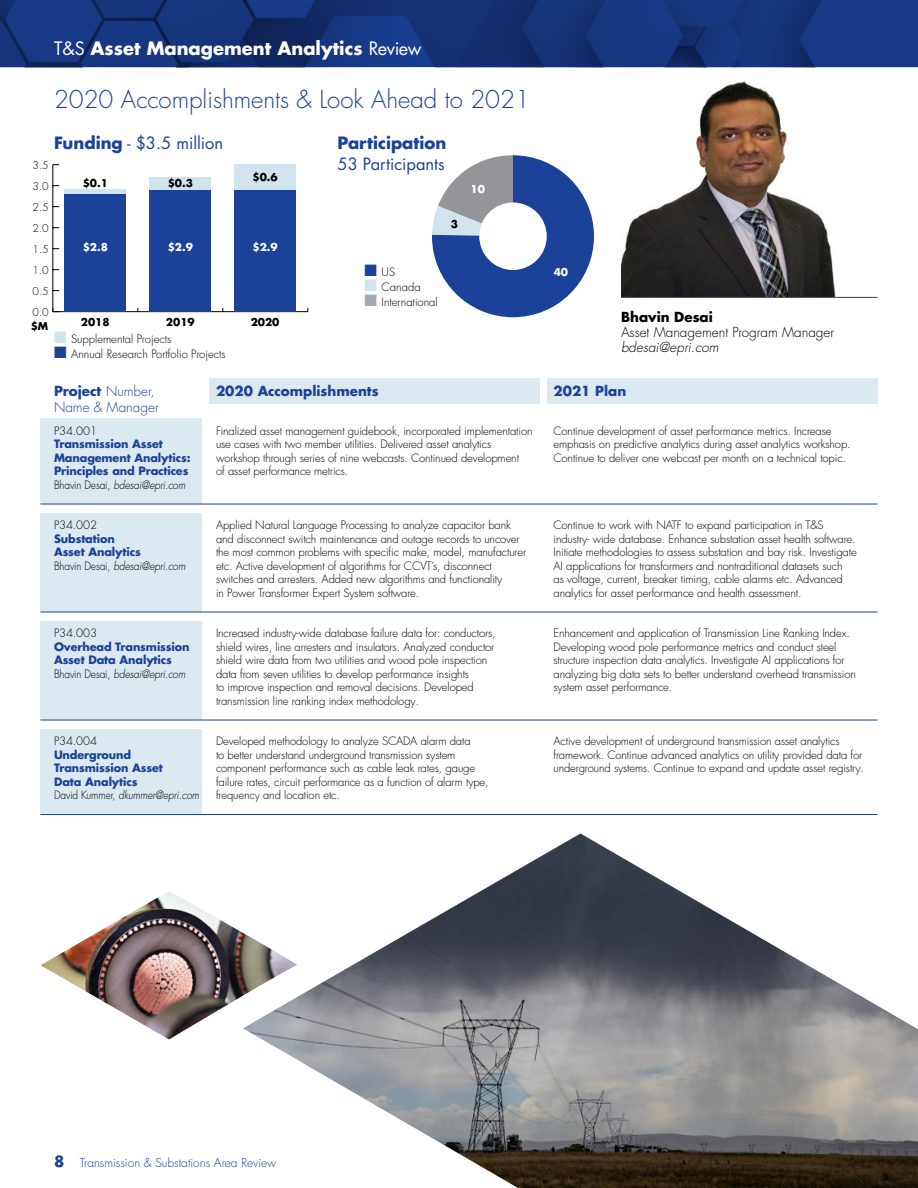
<style>
.page{position:relative;width:918px;height:1188px;background:#fff}
.page>*{position:absolute;margin:0;border:0;box-sizing:border-box;transform-origin:0 0}
.t1{font:300 24px "Futura LT Pro";color:#1b4298}
.t2{font:700 18px "Futura LT Pro";color:#fff}
.t3{font:16.5px "Futura LT Pro";color:#1b4298}
.t4{font:700 16.5px "Futura LT Pro";color:#1b4298}
.t5{font:300 13.5px "Futura LT Pro";color:#000}
.t6{font:700 13.5px "Futura LT Pro";color:#1b4298}
.t7{font:300 13.5px/16.2px "Futura LT Pro";color:#1b4298}
.t8{font:italic 300 13.5px "Futura LT Pro";color:#000}
.t9{font:700 13.5px "Futura LT Pro";color:#000}
.t10{font:300 12px "Futura LT Pro";color:#1b4298}
.t11{font:300 11.25px/13.5px "Futura LT Pro";letter-spacing:-.01em;color:#000}
.t12{font:700 11.25px/13.5px "Futura LT Pro";letter-spacing:-.01em;color:#1b4298}
.t13{font:700 10.5px "Futura LT Pro";color:#000}
.t14{font:300 10.5px "Futura LT Pro";color:#000}
.t15{font:700 10.5px "Futura LT Pro";color:#fff}
.s1{font-weight:400}
.s2{font-weight:700}
.s3{color:#d1e3ed}
.s4{color:#1b4298}
.s5{color:#a7a9ac}
.s6{font-weight:300;color:#000}
.s7{font-weight:300;font-style:italic;color:#000}
.s8{font-weight:700;font-size:15px}
</style>
<div class="page">
<svg style="left:432px;top:155px;width:72px;height:72px"></svg>
<svg style="left:432px;top:155px;width:162px;height:162px;background:#3d5b9d"></svg>
<hr style="left:53px;top:311px;width:255px;height:1px;background:#000">
<hr style="left:53px;top:165px;width:1px;height:147px;background:#000">
<hr style="left:65px;top:190px;width:61px;height:4px;background:#d1e3ed">
<div style="left:150px;top:177px;width:61px;height:13px;background:#d1e3ed"></div>
<div style="left:235px;top:165px;width:61px;height:25px;background:#d1e3ed"></div>
<div style="left:65px;top:194px;width:61px;height:118px;background:#1b4298"></div>
<div style="left:150px;top:190px;width:61px;height:122px;background:#1b4298"></div>
<div style="left:235px;top:190px;width:61px;height:122px;background:#1b4298"></div>
<img style="left:262px;top:833px;width:656px;height:355px">
<img style="left:621px;top:81px;width:216px;height:216px">
<div style="left:209px;top:378px;width:331px;height:25px;background:#dce9f1"></div>
<div style="left:547px;top:378px;width:331px;height:25px;background:#dce9f1"></div>
<div style="left:40px;top:418px;width:162px;height:32px;background:#dce9f1"></div>
<div style="left:40px;top:432px;width:162px;height:72px;background:#dce9f1"></div>
<hr style="left:40px;top:504px;width:838px;height:1px;background:#1b4298">
<div style="left:40px;top:513px;width:162px;height:31px;background:#dce9f1"></div>
<div style="left:40px;top:526px;width:162px;height:46px;background:#dce9f1"></div>
<div style="left:40px;top:567px;width:162px;height:31px;background:#dce9f1"></div>
<div style="left:40px;top:580px;width:162px;height:32px;background:#dce9f1"></div>
<hr style="left:40px;top:612px;width:838px;height:1px;background:#1b4298">
<div style="left:40px;top:621px;width:162px;height:31px;background:#dce9f1"></div>
<div style="left:40px;top:648px;width:162px;height:32px;background:#dce9f1"></div>
<div style="left:40px;top:662px;width:162px;height:58px;background:#dce9f1"></div>
<hr style="left:40px;top:720px;width:838px;height:1px;background:#1b4298">
<div style="left:40px;top:729px;width:162px;height:31px;background:#dce9f1"></div>
<div style="left:40px;top:742px;width:162px;height:59px;background:#dce9f1"></div>
<div style="left:40px;top:783px;width:162px;height:31px;background:#dce9f1"></div>
<hr style="left:40px;top:814px;width:838px;height:1px;background:#1b4298">
<img style="left:41px;top:891px;width:256px;height:148px">
<hr style="left:621px;top:297px;width:257px;height:1px;background:#1b4298">
<div style="left:479px;top:202px;width:68px;height:68px;background:#fff;border-radius:50%"></div>
<svg style="left:0;top:0;width:918px;height:68px;background:#17357a"></svg>
<h2 class="t2" style="left:54px;top:35px;width:369px"><span class="s1">T&amp;S</span> Asset Management Analytics <span class="s1">Review</span></h2>
<h1 class="t1" style="left:54px;top:83px;width:477px">2020 Accomplishments &amp; Look Ahead to 2021</h1>
<h3 class="t3" style="left:54px;top:131px;width:171px"><span class="s2">Funding</span> - $3.5 million</h3>
<h3 class="t4" style="left:338px;top:130px;width:110px">Participation</h3>
<h3 class="t3" style="left:338px;top:153px;width:109px">53 Participants</h3>
<p class="t14" style="left:33px;top:158px;width:18px">3.5</p>
<p class="t13" style="left:253px;top:169px;width:27px">$0.6</p>
<p class="t13" style="left:83px;top:175px;width:27px">$0.1</p>
<p class="t13" style="left:168px;top:175px;width:27px">$0.3</p>
<p class="t14" style="left:33px;top:179px;width:18px">3.0</p>
<p class="t14" style="left:33px;top:200px;width:18px">2.5</p>
<p class="t14" style="left:33px;top:221px;width:18px">2.0</p>
<p class="t14" style="left:33px;top:242px;width:18px">1.5</p>
<p class="t14" style="left:33px;top:263px;width:18px">1.0</p>
<p class="t14" style="left:33px;top:284px;width:18px">0.5</p>
<p class="t15" style="left:83px;top:239px;width:27px">$2.8</p>
<p class="t15" style="left:168px;top:239px;width:27px">$2.9</p>
<p class="t15" style="left:253px;top:239px;width:27px">$2.9</p>
<p class="t14" style="left:33px;top:305px;width:18px">0.0</p>
<p class="t13" style="left:31px;top:318px;width:19px">$M</p>
<p class="t13" style="left:81px;top:314px;width:30px">2018</p>
<p class="t13" style="left:166px;top:314px;width:30px">2019</p>
<p class="t13" style="left:251px;top:314px;width:30px">2020</p>
<p class="t11" style="left:54px;top:333px;width:119px"><span class="s3">■</span> Supplemental Projects</p>
<p class="t11" style="left:54px;top:348px;width:173px"><span class="s4">■</span> Annual Research Portfolio Projects</p>
<p class="t13" style="left:451px;top:216px;width:9px">3</p>
<p class="t11" style="left:364px;top:265px;width:32px"><span class="s4">■</span> US</p>
<p class="t11" style="left:364px;top:280px;width:58px"><span class="s3">■</span> Canada</p>
<p class="t11" style="left:364px;top:295px;width:75px"><span class="s5">■</span> International</p>
<p class="t15" style="left:471px;top:181px;width:16px">10</p>
<p class="t15" style="left:554px;top:264px;width:16px">40</p>
<p class="t9" style="left:621px;top:306px;width:93px">Bhavin Desai</p>
<p class="t5" style="left:621px;top:323px;width:215px">Asset Management Program Manager</p>
<p class="t8" style="left:621px;top:338px;width:99px">bdesai@epri.com</p>
<p class="t7" style="left:54px;top:383px;width:106px"><span class="s2">Project</span> Number,<br>Name &amp; Manager</p>
<p class="t11" style="left:54px;top:424px;width:44px">P34.001</p>
<p class="t12" style="left:54px;top:437px;width:138px">Transmission Asset<br>Management Analytics:<br>Principles and Practices<br><span class="s6">Bhavin Desai,</span> <span class="s7">bdesai@epri.com</span></p>
<p class="t11" style="left:54px;top:518px;width:44px">P34.002</p>
<p class="t12" style="left:54px;top:531px;width:133px">Substation<br>Asset Analytics<br><span class="s6">Bhavin Desai,</span> <span class="s7">bdesai@epri.com</span></p>
<p class="t11" style="left:54px;top:626px;width:44px">P34.003</p>
<p class="t12" style="left:54px;top:639px;width:137px">Overhead Transmission<br>Asset Data Analytics<br><span class="s6">Bhavin Desai,</span> <span class="s7">bdesai@epri.com</span></p>
<p class="t11" style="left:54px;top:734px;width:44px">P34.004</p>
<p class="t12" style="left:54px;top:747px;width:147px">Underground<br>Transmission Asset<br>Data Analytics<br><span class="s6">David Kummer,</span> <span class="s7">dkummer@epri.com</span></p>
<p class="t6" style="left:216px;top:380px;width:164px">2020 Accomplishments</p>
<p class="t6" style="left:554px;top:380px;width:74px">2021 Plan</p>
<p class="t11" style="left:216px;top:424px;width:318px">Finalized asset management guidebook, incorporated implementation use cases with two member utilities. Delivered asset analytics workshop through series of nine webcasts. Continued development<br>of asset performance metrics.</p>
<p class="t11" style="left:216px;top:518px;width:312px">Applied Natural Language Processing to analyze capacitor bank and disconnect switch maintenance and outage records to uncover the most common problems with specific make, model, manufacturer etc. Active development of algorithms for CCVT’s, disconnect switches and arresters. Added new algorithms and functionality<br>in Power Transformer Expert System software.</p>
<p class="t11" style="left:216px;top:626px;width:281px">Increased industry-wide database failure data for: conductors, shield wires, line arresters and insulators. Analyzed conductor shield wire data from two utilities and wood pole inspection data from seven utilities to develop performance insights<br>to improve inspection and removal decisions. Developed transmission line ranking index methodology.</p>
<p class="t11" style="left:216px;top:734px;width:274px">Developed methodology to analyze SCADA alarm data<br>to better understand underground transmission system component performance such as cable leak rates, gauge failure rates, circuit performance as a function of alarm type, frequency and location etc.</p>
<p class="t11" style="left:554px;top:424px;width:299px">Continue development of asset performance metrics. Increase emphasis on predictive analytics during asset analytics workshop.<br>Continue to deliver one webcast per month on a technical topic.</p>
<p class="t11" style="left:554px;top:518px;width:305px">Continue to work with NATF to expand participation in T&amp;S industry- wide database. Enhance substation asset health software.<br>Initiate methodologies to assess substation and bay risk. Investigate AI applications for transformers and nontraditional datasets such<br>as voltage, current, breaker timing, cable alarms etc. Advanced analytics for asset performance and health assessment.</p>
<p class="t11" style="left:554px;top:626px;width:304px">Enhancement and application of Transmission Line Ranking Index.<br>Developing wood pole performance metrics and conduct steel structure inspection data analytics. Investigate AI applications for analyzing big data sets to better understand overhead transmission system asset performance.</p>
<p class="t11" style="left:554px;top:734px;width:312px">Active development of underground transmission asset analytics framework. Continue advanced analytics on utility provided data for underground systems. Continue to expand and update asset registry.</p>
<p class="t10" style="left:54px;top:1154px;width:224px"><span class="s8">8</span> Transmission &amp; Substations Area Review</p>
</div>
